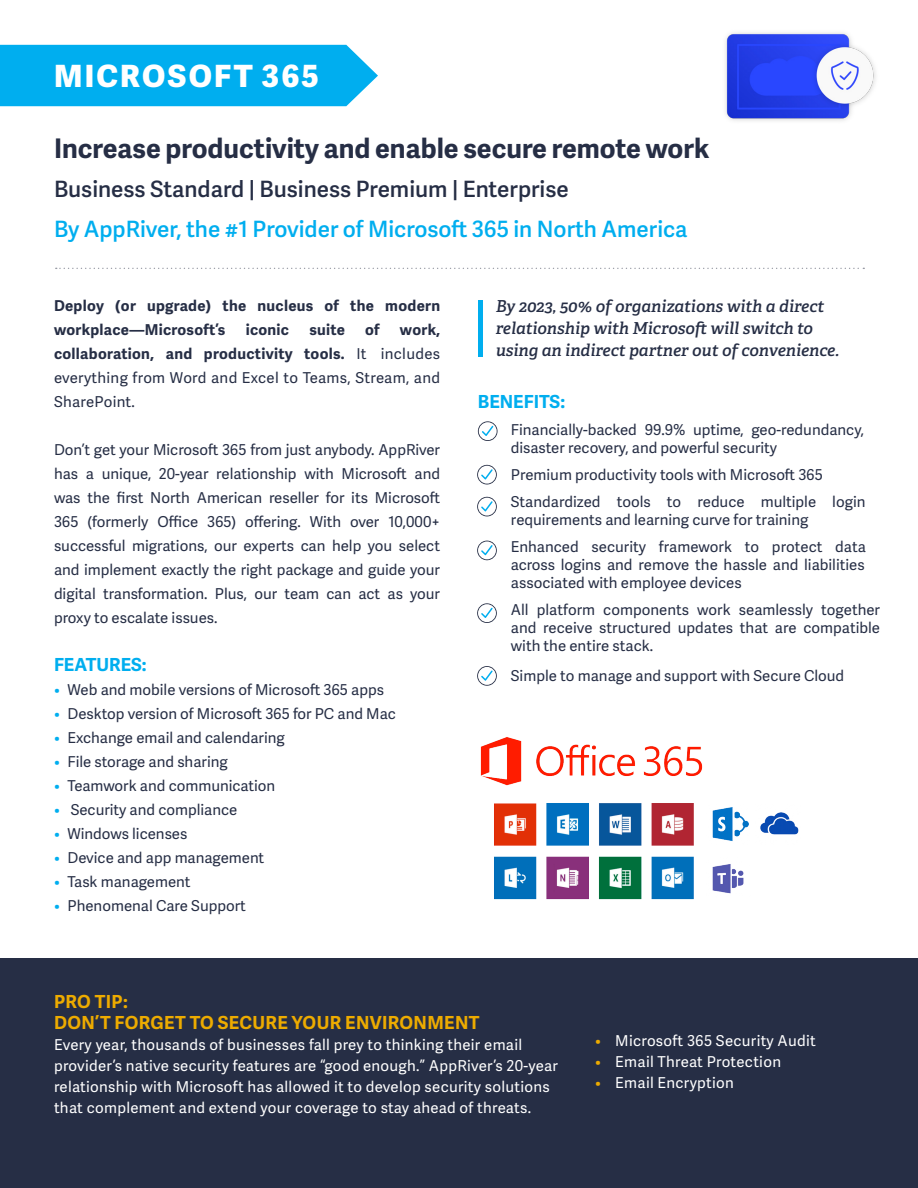
<style>
.page{position:relative;width:918px;height:1188px;background:#fff}
.page>*{position:absolute;margin:0;border:0;box-sizing:border-box;transform-origin:0 0}
.t1{font:800 30.6px "Adelle Sans";letter-spacing:.075em;color:#fff}
.t2{font:700 27px "Adelle Sans";color:#262e45}
.t3{font:600 22.5px "Adelle Sans";color:#00aeef}
.t4{font:600 22.5px "Adelle Sans";color:#262e45}
.t5{font:700 18px "Adelle Sans";letter-spacing:.02em;color:#edab00}
.t6{font:700 18px "Adelle Sans";color:#00aeef}
.t7{font:italic 16.5px/22.2px "Adelle PE Sb";color:#262e45}
.t8{font:15px/24px "Adelle Sans";color:#262e45}
.t9{font:15px/21px "Adelle Sans";letter-spacing:.02em;color:#fff}
.t10{font:700 15px/24px "Adelle Sans";letter-spacing:.02em;color:#262e45}
.s1{font-weight:700}
.s2{color:#00aeef}
.s3{color:#edab00}
</style>
<div class="page">
<hr style="left:478px;top:300px;width:4px;height:57px;background:#00aeef">
<svg style="left:56px;top:268px;width:808px;height:1px"></svg>
<img style="left:480px;top:737px;width:223px;height:163px">
<img style="left:712px;top:807px;width:37px;height:34px">
<img style="left:712px;top:864px;width:32px;height:30px">
<img style="left:760px;top:812px;width:39px;height:23px">
<div style="left:0;top:958px;width:918px;height:230px;background:#262e45"></div>
<div style="left:0;top:45px;width:378px;height:61px;background:#00aeef"></div>
<img style="left:725px;top:32px;width:151px;height:89px">
<svg style="left:478px;top:421px;width:20px;height:20px"></svg>
<svg style="left:477px;top:465px;width:20px;height:19px"></svg>
<svg style="left:477px;top:497px;width:20px;height:19px"></svg>
<svg style="left:477px;top:541px;width:20px;height:19px"></svg>
<svg style="left:477px;top:603px;width:20px;height:20px"></svg>
<svg style="left:477px;top:666px;width:20px;height:20px"></svg>
<p class="t1" style="left:54px;top:54px;width:267px">MICROSOFT 365</p>
<p class="t2" style="left:54px;top:128px;width:657px">Increase productivity and enable secure remote work</p>
<p class="t4" style="left:54px;top:172px;width:516px">Business Standard | Business Premium | Enterprise</p>
<p class="t3" style="left:54px;top:213px;width:635px">By AppRiver, the #1 Provider of Microsoft 365 in North America</p>
<p class="t10" style="left:54px;top:293px;width:388px">Deploy (or upgrade) the nucleus of the modern workplace—Microsoft’s</p>
<p class="t10" style="left:246px;top:317px;width:45px">iconic</p>
<p class="t10" style="left:309px;top:317px;width:37px">suite</p>
<p class="t10" style="left:365px;top:317px;width:16px">of</p>
<p class="t8" style="left:54px;top:317px;width:388px;text-align:justify;text-indent:346px"><span class="s1">work, collaboration, and productivity tools.</span> It includes everything from Word and Excel to Teams, Stream, and SharePoint.</p>
<p class="t8" style="left:54px;top:437px;width:388px;text-align:justify">Don’t get your Microsoft 365 from just anybody. AppRiver has a unique, 20-year relationship with Microsoft and was the first North American reseller for its Microsoft 365 (formerly Office 365) offering. With over 10,000+ successful migrations, our experts can help you select and implement exactly the right package and guide your digital transformation. Plus, our team can act as your proxy to escalate issues.</p>
<p class="t6" style="left:54px;top:651px;width:94px">FEATURES:</p>
<p class="t8" style="left:54px;top:677px;width:332px"><span class="s2">•</span> Web and mobile versions of Microsoft 365 apps</p>
<p class="t8" style="left:54px;top:701px;width:343px"><span class="s2">•</span> Desktop version of Microsoft 365 for PC and Mac</p>
<p class="t8" style="left:54px;top:725px;width:232px"><span class="s2">•</span> Exchange email and calendaring</p>
<p class="t8" style="left:54px;top:749px;width:175px"><span class="s2">•</span> File storage and sharing</p>
<p class="t8" style="left:54px;top:773px;width:223px"><span class="s2">•</span> Teamwork and communication</p>
<p class="t8" style="left:54px;top:797px;width:185px"><span class="s2">•</span> Security and compliance</p>
<p class="t8" style="left:54px;top:821px;width:135px"><span class="s2">•</span> Windows licenses</p>
<p class="t8" style="left:54px;top:845px;width:212px"><span class="s2">•</span> Device and app management</p>
<p class="t8" style="left:54px;top:869px;width:138px"><span class="s2">•</span> Task management</p>
<p class="t8" style="left:54px;top:893px;width:193px"><span class="s2">•</span> Phenomenal Care Support</p>
<p class="t7" style="left:496px;top:294px;width:345px">By 2023, 50% of organizations with a direct relationship with Microsoft will switch to using an indirect partner out of convenience.</p>
<p class="t6" style="left:478px;top:388px;width:89px">BENEFITS:</p>
<p class="t8" style="left:511px;top:420px;width:355px;line-height:18px">Financially-backed 99.9% uptime, geo-redundancy, disaster recovery, and powerful security</p>
<p class="t8" style="left:511px;top:461px;width:356px;line-height:27px">Premium productivity tools with Microsoft 365<br>Standardized tools to reduce multiple login</p>
<p class="t8" style="left:511px;top:506px;width:357px;line-height:27px">requirements and learning curve for training<br>Enhanced security framework to protect data</p>
<p class="t8" style="left:511px;top:555px;width:355px;line-height:18px">across logins and remove the hassle and liabilities associated with employee devices</p>
<p class="t8" style="left:511px;top:600px;width:371px;line-height:18px;text-align:justify">All platform components work seamlessly together and receive structured updates that are compatible with the entire stack.</p>
<p class="t8" style="left:511px;top:663px;width:335px">Simple to manage and support with Secure Cloud</p>
<p class="t5" style="left:54px;top:988px;width:75px">PRO TIP:</p>
<p class="t5" style="left:54px;top:1009px;width:427px">DON’T FORGET TO SECURE YOUR ENVIRONMENT</p>
<p class="t9" style="left:54px;top:1034px;width:505px">Every year, thousands of businesses fall prey to thinking their email provider’s native security features are “good enough.” AppRiver’s 20-year relationship with Microsoft has allowed it to develop security solutions that complement and extend your coverage to stay ahead of threats.</p>
<p class="t9" style="left:595px;top:1030px;width:222px"><span class="s3">•</span> Microsoft 365 Security Audit</p>
<p class="t9" style="left:595px;top:1051px;width:187px"><span class="s3">•</span> Email Threat Protection</p>
<p class="t9" style="left:595px;top:1072px;width:140px"><span class="s3">•</span> Email Encryption</p>
</div>
